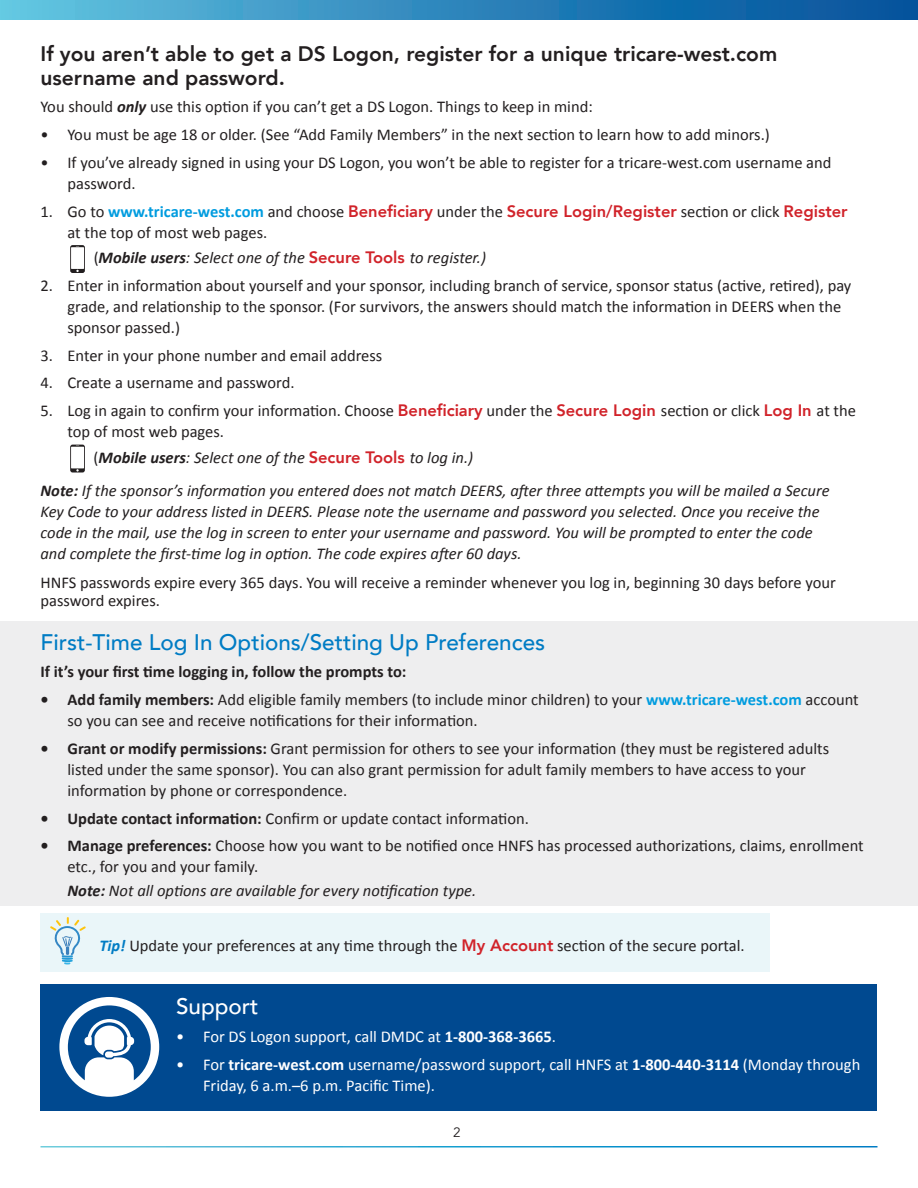
<style>
.page{position:relative;width:918px;height:1188px;background:#fff}
.page>*{position:absolute;margin:0;border:0;box-sizing:border-box;transform-origin:0 0}
.t1{font:500 22.5px "Avenir";color:#007cc4}
.t2{font:500 22.5px "Avenir";color:#fff}
.t3{font:800 21px/24px "Avenir";color:#231f20}
.t4{font:16.5px/21px "Calibri";color:#231f20}
.t5{font:italic 16.5px/21px "Calibri";color:#231f20}
.t6{font:16.5px/27.8px "Calibri";color:#fff}
.t7{font:700 16.5px/27.8px "Calibri";color:#231f20}
.t8{font:13.5px "Avenir";color:#231f20}
.s1{font-weight:700;font-style:italic}
.s2{font-weight:700;color:#009cdf}
.s3{font-family:"Avenir";font-weight:800;color:#d1232a}
.s4{font-style:normal}
.s5{font-weight:700}
.s6{font-family:"Avenir";font-weight:800;font-style:normal;color:#d1232a}
.s7{font-weight:700;font-style:italic;color:#007cc4}
</style>
<div class="page">
<div style="left:0;top:621px;width:918px;height:284px;background:#eeeeef"></div>
<div style="left:40px;top:984px;width:838px;height:126px;background:#004990"></div>
<div style="left:40px;top:913px;width:730px;height:58px;background:#eaf6f9"></div>
<div style="left:0;top:0;width:918px;height:20px;background:linear-gradient(to right,#62c3e0,#004d99)"></div>
<svg style="left:70px;top:245px;width:15px;height:28px"></svg>
<svg style="left:70px;top:445px;width:15px;height:28px"></svg>
<svg style="left:59px;top:997px;width:100px;height:100px"></svg>
<svg style="left:50px;top:917px;width:36px;height:48px"></svg>
<h1 class="t3" style="left:40px;top:41px;width:738px">If you aren’t able to get a DS Logon, register for a unique tricare-west.com username and password.</h1>
<p class="t4" style="left:40px;top:93px;width:554px;line-height:27.8px">You should <span class="s1">only</span> use this option if you can’t get a DS Logon. Things to keep in mind: •<br>•</p>
<p class="t4" style="left:67px;top:124px;width:704px">You must be age 18 or older. (See “Add Family Members” in the next section to learn how to add minors.)</p>
<p class="t4" style="left:67px;top:151px;width:766px">If you’ve already signed in using your DS Logon, you won’t be able to register for a tricare-west.com username and password.</p>
<p class="t4" style="left:40px;top:200px;width:14px">1.</p>
<p class="t4" style="left:68px;top:200px;width:782px">Go to <span class="s2">www.tricare-west.com</span> and choose <span class="s3">Beneficiary</span> under the <span class="s3">Secure Login/Register</span> section or click <span class="s3">Register </span>at the top of most web pages.</p>
<p class="t5" style="left:94px;top:246px;width:394px"><span class="s4">(</span><span class="s5">Mobile users</span>: Select one of the <span class="s6">Secure Tools</span> to register.)</p>
<p class="t4" style="left:67px;top:274px;width:785px;text-indent:-27px">2. Enter in information about yourself and your sponsor, including branch of service, sponsor status (active, retired), pay grade, and relationship to the sponsor. (For survivors, the answers should match the information in DEERS when the sponsor passed.)</p>
<p class="t4" style="left:40px;top:344px;width:343px">3. Enter in your phone number and email address</p>
<p class="t4" style="left:40px;top:372px;width:256px">4. Create a username and password.</p>
<p class="t4" style="left:67px;top:400px;width:790px;text-indent:-27px">5. Log in again to confirm your information. Choose <span class="s3">Beneficiary</span> under the <span class="s3">Secure Login</span> section or click <span class="s3">Log In</span> at the top of most web pages.</p>
<p class="t5" style="left:94px;top:446px;width:381px"><span class="s4">(</span><span class="s5">Mobile users</span>: Select one of the <span class="s6">Secure Tools</span> to log in.)</p>
<p class="t5" style="left:40px;top:480px;width:791px"><span class="s5">Note:</span> If the sponsor’s information you entered does not match DEERS, after three attempts you will be mailed a Secure Key Code to your address listed in DEERS. Please note the username and password you selected. Once you receive the code in the mail, use the log in screen to enter your username and password. You will be prompted to enter the code and complete the first-time log in option. The code expires after 60 days.</p>
<p class="t4" style="left:40px;top:573px;width:797px;line-height:18px">HNFS passwords expire every 365 days. You will receive a reminder whenever you log in, beginning 30 days before your password expires.</p>
<h1 class="t1" style="left:40px;top:622px;width:506px">First-Time Log In Options/Setting Up Preferences</h1>
<p class="t7" style="left:40px;top:657px;width:368px">If it’s your first time logging in, follow the prompts to: •</p>
<p class="t4" style="left:67px;top:689px;width:793px"><span class="s5">Add family members:</span> Add eligible family members (to include minor children) to your <span class="s2">www.tricare-west.com</span> account so you can see and receive notifications for their information.</p>
<p class="t4" style="left:67px;top:737px;width:763px"><span class="s5">Grant or modify permissions:</span> Grant permission for others to see your information (they must be registered adults listed under the same sponsor). You can also grant permission for adult family members to have access to your information by phone or correspondence.</p>
<p class="t4" style="left:67px;top:807px;width:463px"><span class="s5">Update contact information:</span> Confirm or update contact information.</p>
<p class="t4" style="left:67px;top:835px;width:798px"><span class="s5">Manage preferences:</span> Choose how you want to be notified once HNFS has processed authorizations, claims, enrollment etc., for you and your family.</p>
<p class="t5" style="left:67px;top:880px;width:410px"><span class="s5">Note:</span> Not all options are available for every notification type.</p>
<p class="t4" style="left:99px;top:934px;width:647px"><span class="s7">Tip!</span> Update your preferences at any time through the <span class="s3">My Account</span> section of the secure portal.</p>
<p class="t7" style="left:40px;top:734px;width:10px">•</p>
<p class="t7" style="left:40px;top:804px;width:10px">• •</p>
<h1 class="t2" style="left:176px;top:987px;width:84px">Support</h1>
<p class="t6" style="left:176px;top:1022px;width:10px">• •</p>
<p class="t6" style="left:203px;top:1022px;width:354px">For DS Logon support, call DMDC at <span class="s5">1-800-368-3665</span>.</p>
<p class="t6" style="left:203px;top:1054px;width:659px;line-height:21px">For <span class="s5">tricare-west.com</span> username/password support, call HNFS at <span class="s5">1-800-440-3114</span> (Monday through<br>Friday, 6 a.m.–6 p.m. Pacific Time).</p>
<p class="t8" style="left:453px;top:1124px;width:9px">2</p>
</div>
